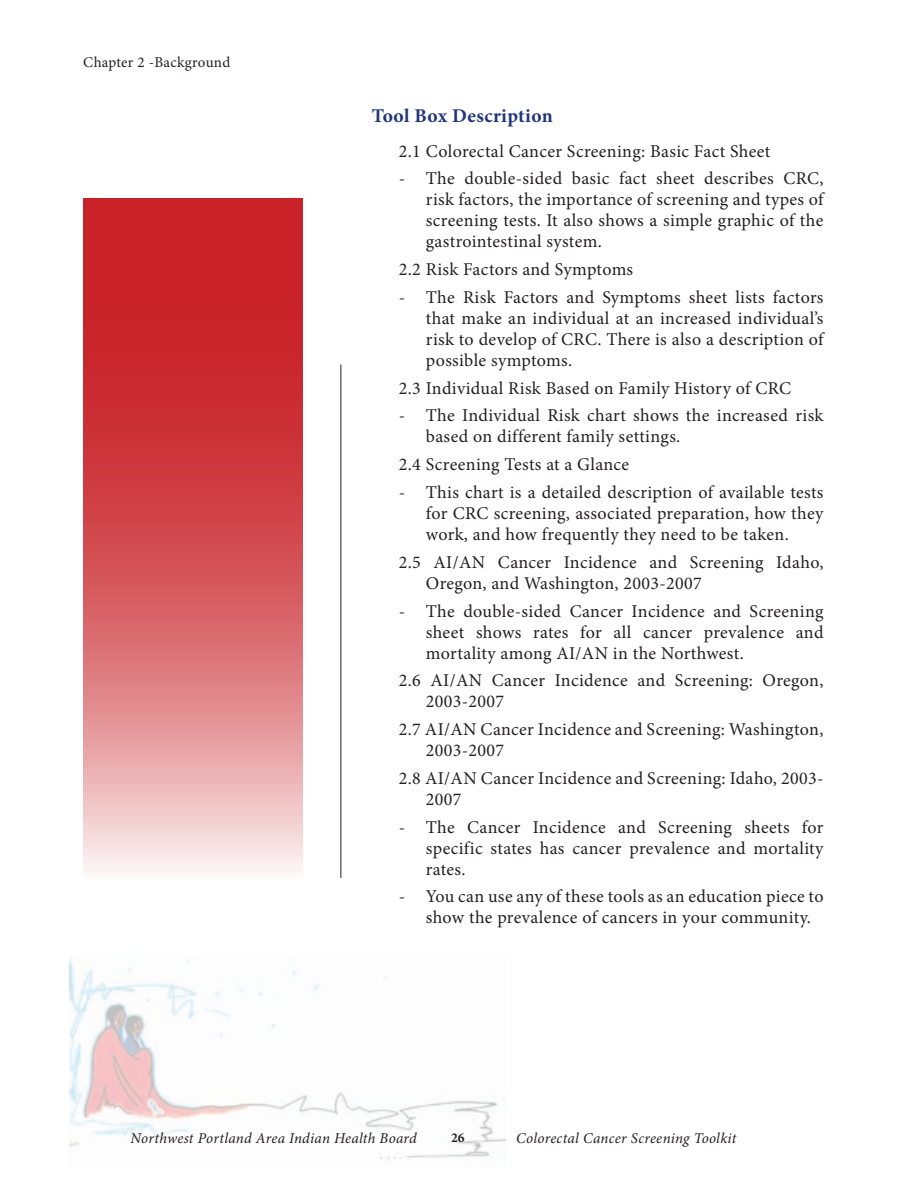
<style>
.page{position:relative;width:918px;height:1188px;background:#fff}
.page>*{position:absolute;margin:0;border:0;box-sizing:border-box;transform-origin:0 0}
.t1{font:700 19.5px "Minion Pro";letter-spacing:.02em;color:#1f357c}
.t2{font:18px/21px "Minion Pro";letter-spacing:.02em;color:#231f20}
.t3{font:italic 15px "Minion Pro";letter-spacing:.015em;color:#231f20}
.t4{font:15px "Minion Pro";letter-spacing:.015em;color:#231f20}
.t5{font:700 13.5px "Minion Pro";color:#231f20}
</style>
<div class="page">
<img style="left:69px;top:958px;width:437px;height:202px">
<hr style="left:340px;top:364px;width:1px;height:514px;background:#231f20">
<svg style="left:83px;top:199px;width:220px;height:673px;background:#d75e63"></svg>
<p class="t4" style="left:83px;top:52px;width:148px">Chapter 2 -Background</p>
<p class="t1" style="left:372px;top:102px;width:183px">Tool Box Description</p>
<p class="t2" style="left:399px;top:141px;width:373px">2.1 Colorectal Cancer Screening: Basic Fact Sheet</p>
<p class="t2" style="left:426px;top:168px;width:399px;text-align:justify;text-indent:-27px">- The double-sided basic fact sheet describes CRC, risk factors, the importance of screening and types of screening tests. It also shows a simple graphic of the gastrointestinal system.</p>
<p class="t2" style="left:399px;top:259px;width:236px">2.2 Risk Factors and Symptoms</p>
<p class="t2" style="left:426px;top:287px;width:399px;text-align:justify;text-indent:-27px">- The Risk Factors and Symptoms sheet lists factors that make an individual at an increased individual’s risk to develop of CRC. There is also a description of possible symptoms.</p>
<p class="t2" style="left:399px;top:378px;width:394px">2.3 Individual Risk Based on Family History of CRC</p>
<p class="t2" style="left:426px;top:405px;width:399px;text-indent:-27px">- The Individual Risk chart shows the increased risk based on different family settings.</p>
<p class="t2" style="left:399px;top:454px;width:232px">2.4 Screening Tests at a Glance</p>
<p class="t2" style="left:426px;top:482px;width:399px;text-align:justify;text-indent:-27px">- This chart is a detailed description of available tests for CRC screening, associated preparation, how they work, and how frequently they need to be taken.</p>
<p class="t2" style="left:426px;top:552px;width:399px;text-indent:-27px">2.5 AI/AN Cancer Incidence and Screening Idaho,<br>Oregon, and Washington, 2003-2007</p>
<p class="t2" style="left:426px;top:600px;width:399px;text-align:justify;text-indent:-27px">- The double-sided Cancer Incidence and Screening sheet shows rates for all cancer prevalence and mortality among AI/AN in the Northwest.</p>
<p class="t2" style="left:426px;top:670px;width:399px;text-indent:-27px">2.6 AI/AN Cancer Incidence and Screening: Oregon,<br>2003-2007</p>
<p class="t2" style="left:426px;top:719px;width:399px;text-indent:-27px">2.7 AI/AN Cancer Incidence and Screening: Washington,<br>2003-2007</p>
<p class="t2" style="left:426px;top:768px;width:399px;text-indent:-27px">2.8 AI/AN Cancer Incidence and Screening: Idaho, 2003-<br>2007</p>
<p class="t2" style="left:426px;top:816px;width:399px;text-align:justify;text-indent:-27px">- The Cancer Incidence and Screening sheets for specific states has cancer prevalence and mortality rates.</p>
<p class="t2" style="left:426px;top:886px;width:399px;text-indent:-27px">- You can use any of these tools as an education piece to show the prevalence of cancers in your community.</p>
<p class="t3" style="left:131px;top:1128px;width:288px">Northwest Portland Area Indian Health Board</p>
<p class="t3" style="left:516px;top:1128px;width:222px">Colorectal Cancer Screening Toolkit</p>
<p class="t5" style="left:451px;top:1128px;width:15px">26</p>
</div>
